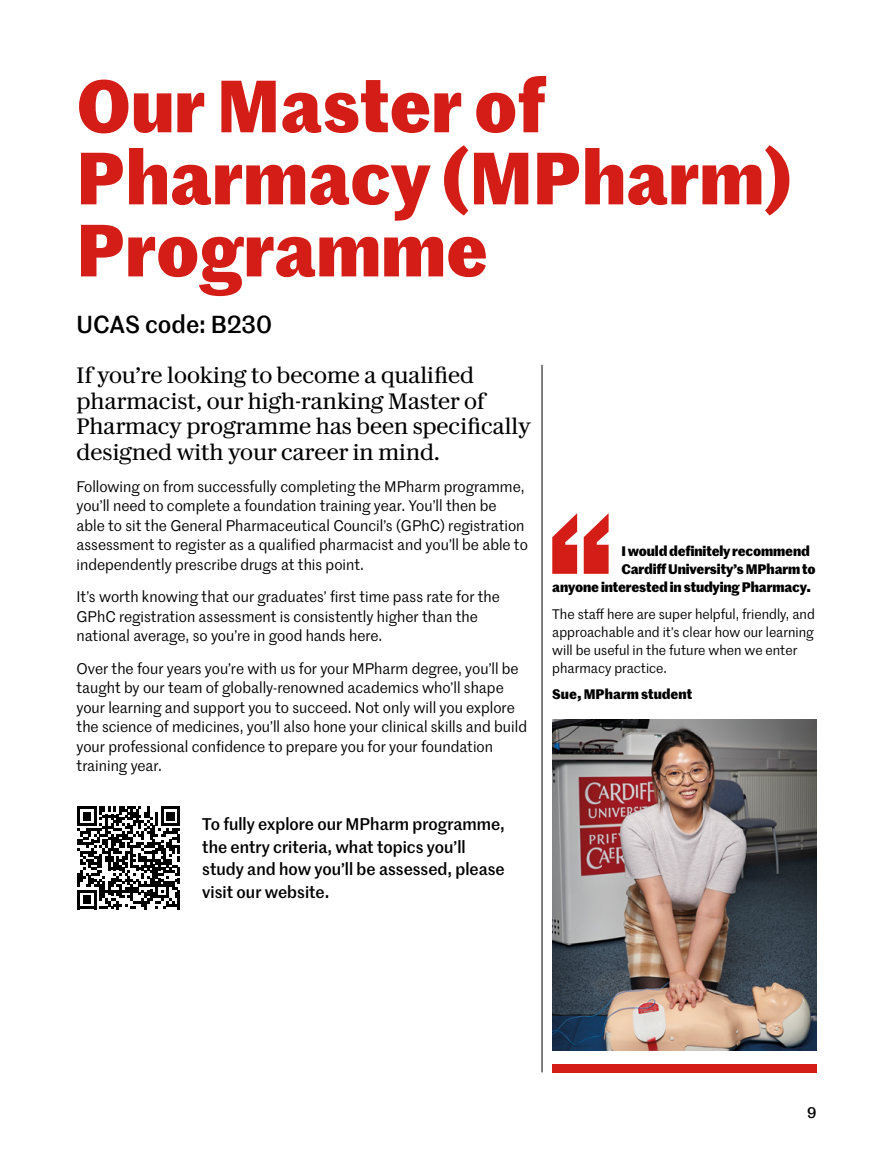
<style>
.page{position:relative;width:893px;height:1149px;background:#fff}
.page>*{position:absolute;margin:0;border:0;box-sizing:border-box;transform-origin:0 0}
.t1{font:700 72px/72px "Marr Sans TT";color:#d51d17}
.t2{font:500 24px "Marr Sans TT";color:#000}
.t3{font:22.5px/25.5px "Darby Serif Text TT";color:#000}
.t4{font:500 16.5px/22.5px "Marr Sans TT";color:#000}
.t5{font:15px/19.5px "Marr Sans TT";color:#000}
.t6{font:500 15px "Marr Sans TT";color:#000}
.t7{font:13.5px/18px "Marr Sans TT";color:#000}
.t8{font:700 13.5px "Marr Sans TT";letter-spacing:-.01em;color:#000}
</style>
<div class="page">
<svg style="left:77px;top:806px;width:103px;height:103px"></svg>
<hr style="left:177px;top:889px;width:3px;height:20px;background:#000">
<hr style="left:542px;top:365px;width:1px;height:706px;background:#000">
<svg style="left:552px;top:513px;width:57px;height:60px"></svg>
<img style="left:552px;top:719px;width:264px;height:330px">
<div style="left:552px;top:1063px;width:264px;height:8px;background:#d51d17"></div>
<h1 class="t1" style="left:77px;top:65px;width:717px">Our Master of<br>Pharmacy (MPharm)<br>Programme</h1>
<h2 class="t2" style="left:77px;top:307px;width:197px">UCAS code: B230</h2>
<h3 class="t3" style="left:77px;top:360px;width:456px">If you’re looking to become a qualified pharmacist, our high-ranking Master of Pharmacy programme has been specifically designed with your career in mind.</h3>
<p class="t5" style="left:77px;top:476px;width:453px">Following on from successfully completing the MPharm programme, you’ll need to complete a foundation training year. You’ll then be able to sit the General Pharmaceutical Council’s (GPhC) registration assessment to register as a qualified pharmacist and you’ll be able to independently prescribe drugs at this point.</p>
<p class="t5" style="left:77px;top:586px;width:425px">It’s worth knowing that our graduates’ first time pass rate for the<br>GPhC registration assessment is consistently higher than the national average, so you’re in good hands here.</p>
<p class="t5" style="left:77px;top:657px;width:452px">Over the four years you’re with us for your MPharm degree, you’ll be taught by our team of globally-renowned academics who’ll shape your learning and support you to succeed. Not only will you explore the science of medicines, you’ll also hone your clinical skills and build your professional confidence to prepare you for your foundation training year.</p>
<p class="t4" style="left:202px;top:812px;width:304px">To fully explore our MPharm programme, the entry criteria, what topics you’ll study and how you’ll be assessed, please visit our website.</p>
<p class="t8" style="left:621px;top:540px;width:190px">I would definitely recommend</p>
<p class="t8" style="left:621px;top:558px;width:196px">Cardiff University’s MPharm to</p>
<p class="t8" style="left:552px;top:576px;width:260px">anyone interested in studying Pharmacy.</p>
<p class="t7" style="left:552px;top:604px;width:264px">The staff here are super helpful, friendly, and approachable and it’s clear how our learning will be useful in the future when we enter pharmacy practice.</p>
<p class="t8" style="left:552px;top:683px;width:141px">Sue, MPharm student</p>
<p class="t6" style="left:807px;top:1101px;width:11px">9</p>
</div>
